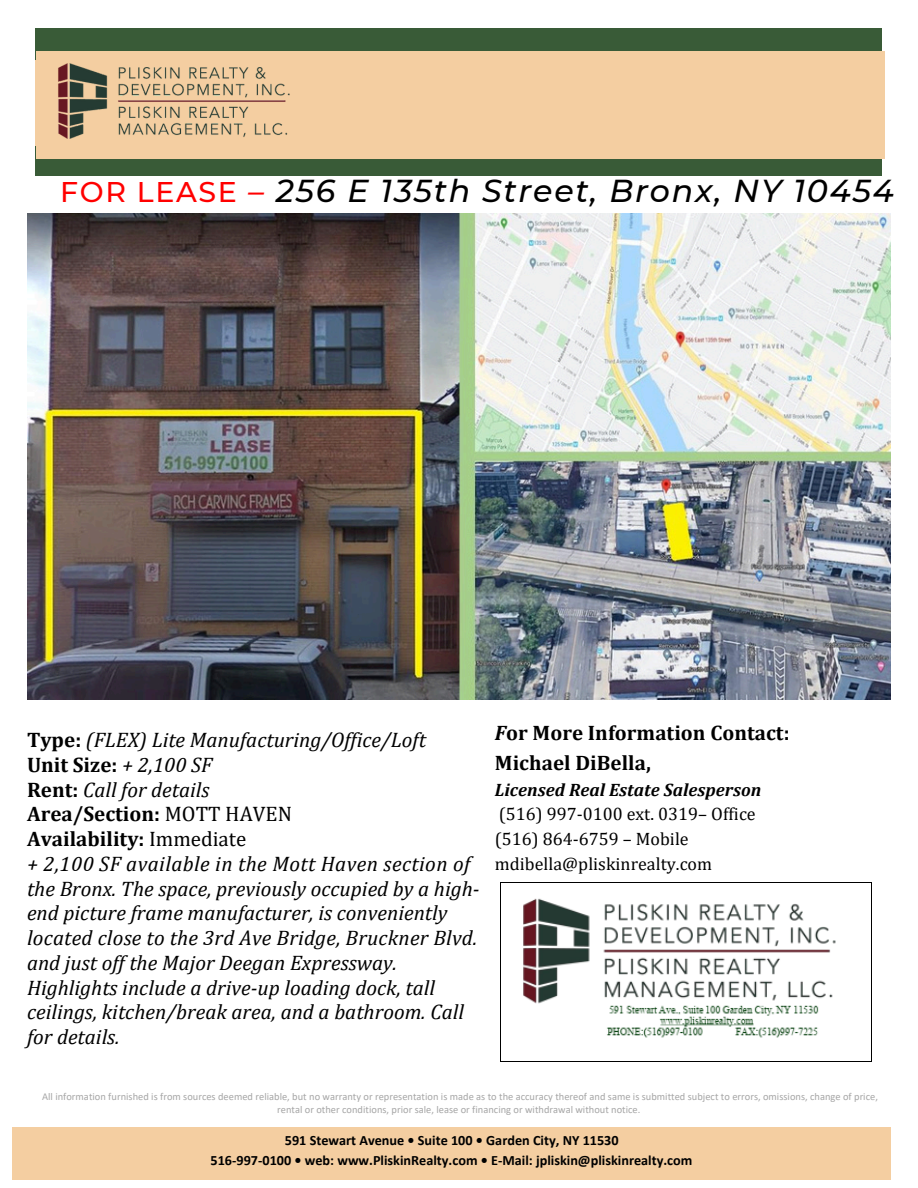
<style>
.page{position:relative;width:918px;height:1188px;background:#fff}
.page>*{position:absolute;margin:0;border:0;box-sizing:border-box;transform-origin:0 0}
.t1{font:italic 500 31.65px "Montserrat";letter-spacing:.055em;color:#000}
.t2{font:italic 21px/24.8px "Cambria";color:#000}
.t3{font:700 21px/29.2px "Cambria";color:#000}
.t4{font:18px/24.8px "Cambria";letter-spacing:.005em;color:#000}
.t5{font:700 14.25px/20.2px "Calibri";color:#000;text-align:center}
.t6{font:10.5px/12.3px "Calibri";color:#a6a6a6;text-align:center}
.s1{font-style:normal;font-size:28.5px;color:#f00}
.s2{color:#f00}
.s3{font-weight:700;font-style:normal}
.s4{font-style:normal}
.s5{font-style:italic}
.s6{font-weight:700;font-style:italic}
</style>
<div class="page">
<div style="left:36px;top:28px;width:846px;height:148px;background:#395b37"></div>
<img style="left:27px;top:214px;width:864px;height:486px">
<hr style="left:501px;top:882px;width:370px;height:1px;background:#000">
<hr style="left:500px;top:883px;width:1px;height:178px;background:#000">
<hr style="left:501px;top:1061px;width:370px;height:1px;background:#000">
<hr style="left:871px;top:883px;width:1px;height:178px;background:#000">
<div style="left:13px;top:1127px;width:878px;height:53px;background:#f4cea1"></div>
<div style="left:36px;top:52px;width:848px;height:107px;background:#f4cea1"></div>
<img style="left:58px;top:63px;width:232px;height:76px">
<img style="left:523px;top:898px;width:313px;height:140px">
<p class="t1" style="left:60px;top:172px;width:835px"><span class="s1">FOR LEASE</span> <span class="s2">–</span> 256 E 135th Street, Bronx, NY 10454</p>
<p class="t2" style="left:27px;top:727px;width:454px"><span class="s3">Type:</span> (FLEX) Lite Manufacturing/Of ice/Loft<br><span class="s3">Unit Size:</span> + 2,100 SF<br><span class="s3">Rent:</span> Call for details<br><span class="s3">Area/Section:</span> <span class="s4">MOTT HAVEN<br></span><span class="s3">Availability:</span> <span class="s4">Immediate<br></span>+ 2,100 SF available in the Mott Haven section of the Bronx. The space, previously occupied by a high&shy;end picture frame manufacturer, is conveniently located close to the 3rd Ave Bridge, Bruckner Blvd. and just of the Major Deegan Expressway.<br>Highlights include a drive-up loading dock, tall ceilings, kitchen/break area, and a bathroom. Call for details.</p>
<h3 class="t3" style="left:495px;top:718px;width:296px"><span class="s5">F</span>or More Information Contact:<br>Michael DiBella,</h3>
<h3 class="t4" style="left:495px;top:777px;width:268px"><span class="s6">Licensed Real Estate Salesperson </span>(516) 997-0100 ext. 0319– Office (516) 864-6759 – Mobile mdibella@pliskinrealty.com</h3>
<h1 class="t6" style="left:42px;top:1092px;width:837px">All information furnished is from sources deemed reliable, but no warranty or representation is made as to the accuracy thereof and same is submitted subject to errors, omissions, change of price, rental or other conditions, prior sale, lease or financing or withdrawal without notice.</h1>
<p class="t5" style="left:210px;top:1131px;width:484px">591 Stewart Avenue • Suite 100 • Garden City, NY 11530<br>516-997-0100 • web: www.PliskinRealty.com • E-Mail: jpliskin@pliskinrealty.com</p>
</div>
